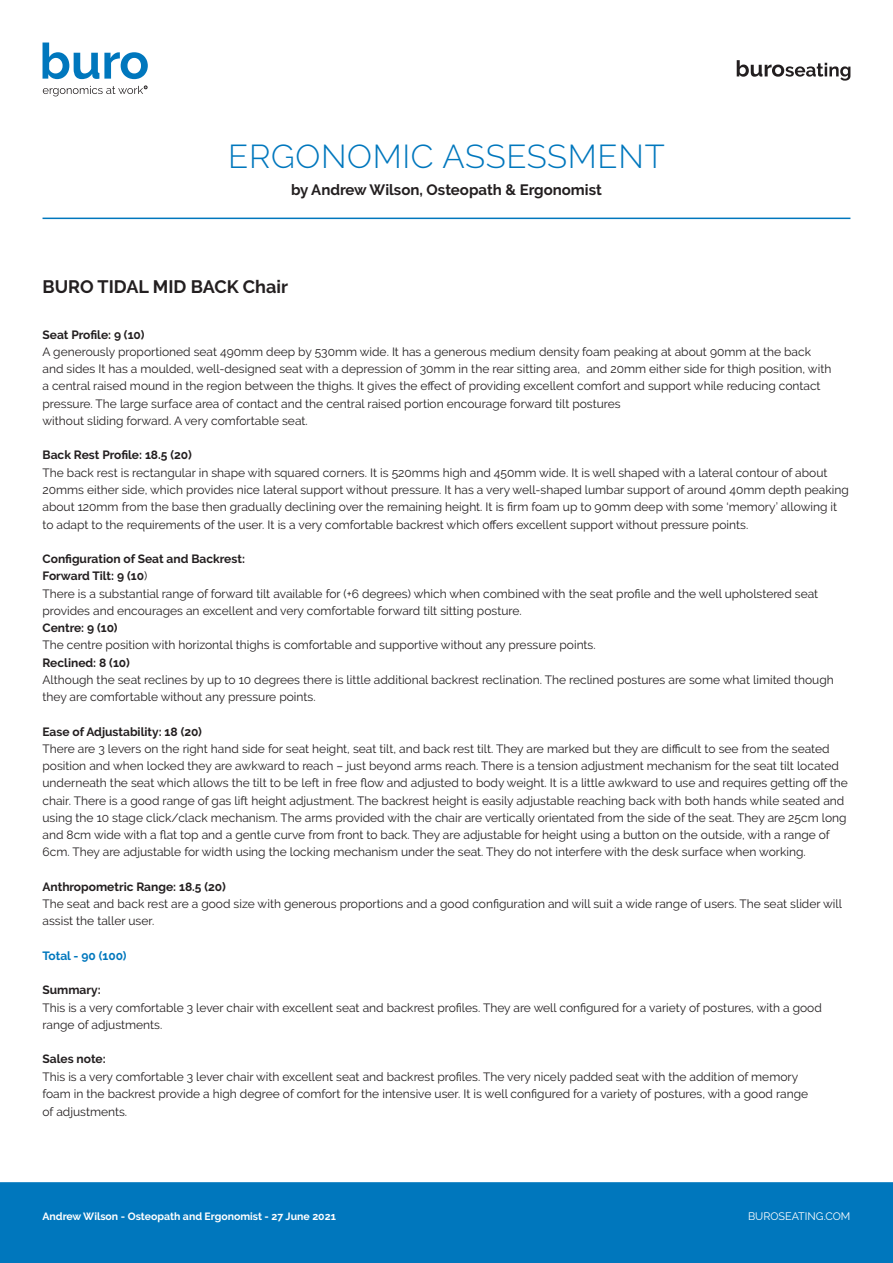
<style>
.page{position:relative;width:893px;height:1263px;background:#fff}
.page>*{position:absolute;margin:0;border:0;box-sizing:border-box;transform-origin:0 0}
.t1{font:300 33px "Raleway";letter-spacing:.02em;color:#0077bd}
.t2{font:700 18px "Raleway";color:#231f20}
.t3{font:700 15px "Raleway";color:#231f20}
.t4{font:12px/17.2px "Raleway";color:#231f20}
.t5{font:700 12px "Raleway";color:#231f20}
.t6{font:700 12px "Raleway";color:#0077bd}
.t7{font:10.8px "Raleway";color:#fff}
.t8{font:700 10.5px "Raleway";color:#fff}
.s1{font-weight:400}
</style>
<div class="page">
<div style="left:0;top:1182px;width:893px;height:81px;background:#0077bd;border:2px solid #0077bd"></div>
<svg style="left:43px;top:43px;width:105px;height:36px"></svg>
<svg style="left:43px;top:86px;width:104px;height:10px"></svg>
<svg style="left:737px;top:60px;width:113px;height:21px"></svg>
<hr style="left:43px;top:218px;width:807px;height:1px;background:#0077bd">
<h1 class="t1" style="left:228px;top:137px;width:438px">ERGONOMIC ASSESSMENT</h1>
<p class="t3" style="left:291px;top:181px;width:312px">by Andrew Wilson, Osteopath &amp; Ergonomist</p>
<p class="t2" style="left:43px;top:277px;width:247px">BURO TIDAL MID BACK Chair</p>
<p class="t5" style="left:43px;top:328px;width:103px">Seat Profile: 9 (10)</p>
<p class="t4" style="left:43px;top:343px;width:790px">A generously proportioned seat 490mm deep by 530mm wide. It has a generous medium density foam peaking at about 90mm at the back and sides It has a moulded, well-designed seat with a depression of 30mm in the rear sitting area, and 20mm either side for thigh position, with a central raised mound in the region between the thighs. It gives the effect of providing excellent comfort and support while reducing contact pressure. The large surface area of contact and the central raised portion encourage forward tilt postures<br>without sliding forward. A very comfortable seat.</p>
<p class="t5" style="left:43px;top:448px;width:151px">Back Rest Profile: 18.5 (20)</p>
<p class="t4" style="left:43px;top:464px;width:808px">The back rest is rectangular in shape with squared corners. It is 520mms high and 450mm wide. It is well shaped with a lateral contour of about 20mms either side, which provides nice lateral support without pressure. It has a very well-shaped lumbar support of around 40mm depth peaking about 120mm from the base then gradually declining over the remaining height. It is firm foam up to 90mm deep with some ‘memory’ allowing it to adapt to the requirements of the user. It is a very comfortable backrest which offers excellent support without pressure points.</p>
<p class="t5" style="left:43px;top:552px;width:204px">Configuration of Seat and Backrest:</p>
<p class="t5" style="left:43px;top:569px;width:106px">Forward Tilt: 9 (10<span class="s1">)</span></p>
<p class="t4" style="left:43px;top:585px;width:777px">There is a substantial range of forward tilt available for (+6 degrees) which when combined with the seat profile and the well upholstered seat provides and encourages an excellent and very comfortable forward tilt sitting posture.</p>
<p class="t5" style="left:43px;top:621px;width:77px">Centre: 9 (10)</p>
<p class="t4" style="left:43px;top:636px;width:555px">The centre position with horizontal thighs is comfortable and supportive without any pressure points.</p>
<p class="t5" style="left:43px;top:655px;width:89px">Reclined: 8 (10)</p>
<p class="t4" style="left:43px;top:671px;width:793px">Although the seat reclines by up to 10 degrees there is little additional backrest reclination. The reclined postures are some what limited though they are comfortable without any pressure points.</p>
<p class="t5" style="left:43px;top:724px;width:161px">Ease of Adjustability: 18 (20)</p>
<p class="t4" style="left:43px;top:740px;width:807px">There are 3 levers on the right hand side for seat height, seat tilt, and back rest tilt. They are marked but they are difficult to see from the seated position and when locked they are awkward to reach – just beyond arms reach. There is a tension adjustment mechanism for the seat tilt located underneath the seat which allows the tilt to be left in free flow and adjusted to body weight. It is a little awkward to use and requires getting off the chair. There is a good range of gas lift height adjustment. The backrest height is easily adjustable reaching back with both hands while seated and using the 10 stage click/clack mechanism. The arms provided with the chair are vertically orientated from the side of the seat. They are 25cm long and 8cm wide with a flat top and a gentle curve from front to back. They are adjustable for height using a button on the outside, with a range of 6cm. They are adjustable for width using the locking mechanism under the seat. They do not interfere with the desk surface when working.</p>
<p class="t5" style="left:43px;top:880px;width:185px">Anthropometric Range: 18.5 (20)</p>
<p class="t4" style="left:43px;top:895px;width:801px">The seat and back rest are a good size with generous proportions and a good configuration and will suit a wide range of users. The seat slider will assist the taller user.</p>
<p class="t6" style="left:43px;top:949px;width:86px">Total - 90 (100)</p>
<p class="t5" style="left:43px;top:983px;width:60px">Summary:</p>
<p class="t4" style="left:43px;top:999px;width:781px">This is a very comfortable 3 lever chair with excellent seat and backrest profiles. They are well configured for a variety of postures, with a good range of adjustments.</p>
<p class="t5" style="left:43px;top:1052px;width:65px">Sales note:</p>
<p class="t4" style="left:43px;top:1067px;width:767px;line-height:17.7px">This is a very comfortable 3 lever chair with excellent seat and backrest profiles. The very nicely padded seat with the addition of memory foam in the backrest provide a high degree of comfort for the intensive user. It is well configured for a variety of postures, with a good range of adjustments.</p>
<p class="t8" style="left:43px;top:1211px;width:295px">Andrew Wilson - Osteopath and Ergonomist - 27 June 2021</p>
<p class="t7" style="left:748px;top:1210px;width:104px">BUROSEATING.COM</p>
</div>
